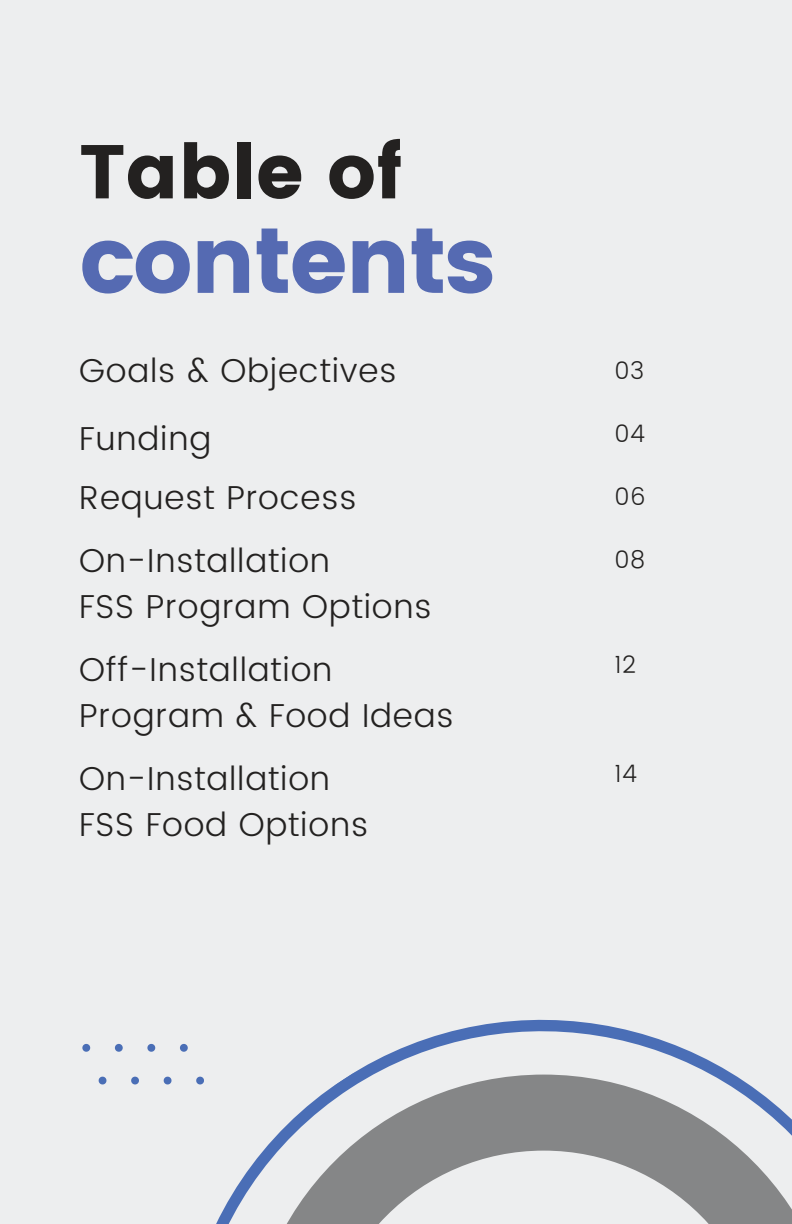
<style>
.page{position:relative;width:792px;height:1224px;background:#edeeef}
.page>*{position:absolute;margin:0;border:0;box-sizing:border-box;transform-origin:0 0}
.t1{font:92.6px "Poppins";letter-spacing:-.025em;color:#556ab2}
.t2{font:76px "Poppins";color:#232120}
.t3{font:300 33.2px/58.4px "Poppins";letter-spacing:.025em;color:#232120}
.t4{font:300 24px "Poppins";letter-spacing:.025em;color:#232120}
</style>
<div class="page">
<svg style="left:133px;top:1019px;width:601px;height:205px"></svg>
<svg style="left:248px;top:1075px;width:544px;height:149px"></svg>
<svg style="left:82px;top:1044px;width:8px;height:8px"></svg>
<svg style="left:115px;top:1044px;width:8px;height:8px"></svg>
<svg style="left:147px;top:1044px;width:8px;height:8px"></svg>
<svg style="left:180px;top:1044px;width:8px;height:8px"></svg>
<svg style="left:99px;top:1077px;width:7px;height:7px"></svg>
<svg style="left:131px;top:1077px;width:8px;height:7px"></svg>
<svg style="left:164px;top:1077px;width:8px;height:7px"></svg>
<svg style="left:196px;top:1077px;width:8px;height:7px"></svg>
<h2 class="t2" style="left:79px;top:128px;width:324px">Table of</h2>
<h1 class="t1" style="left:79px;top:207px;width:418px">contents</h1>
<p class="t3" style="left:79px;top:342px;width:319px">Goals &amp; Objectives</p>
<p class="t4" style="left:614px;top:354px;width:31px">03</p>
<p class="t4" style="left:614px;top:416px;width:32px">04</p>
<p class="t3" style="left:79px;top:411px;width:279px">Funding<br>Request Process</p>
<p class="t4" style="left:614px;top:480px;width:33px">06</p>
<p class="t3" style="left:79px;top:532px;width:252px">On-Installation</p>
<p class="t4" style="left:614px;top:543px;width:32px">08</p>
<p class="t3" style="left:79px;top:576px;width:354px;line-height:63.2px">FSS Program Options<br>Off-Installation</p>
<p class="t3" style="left:79px;top:687px;width:376px">Program &amp; Food Ideas</p>
<p class="t4" style="left:614px;top:647px;width:23px">12</p>
<p class="t3" style="left:79px;top:750px;width:252px">On-Installation</p>
<p class="t4" style="left:614px;top:756px;width:24px">14</p>
<p class="t3" style="left:79px;top:796px;width:290px">FSS Food Options</p>
</div>
